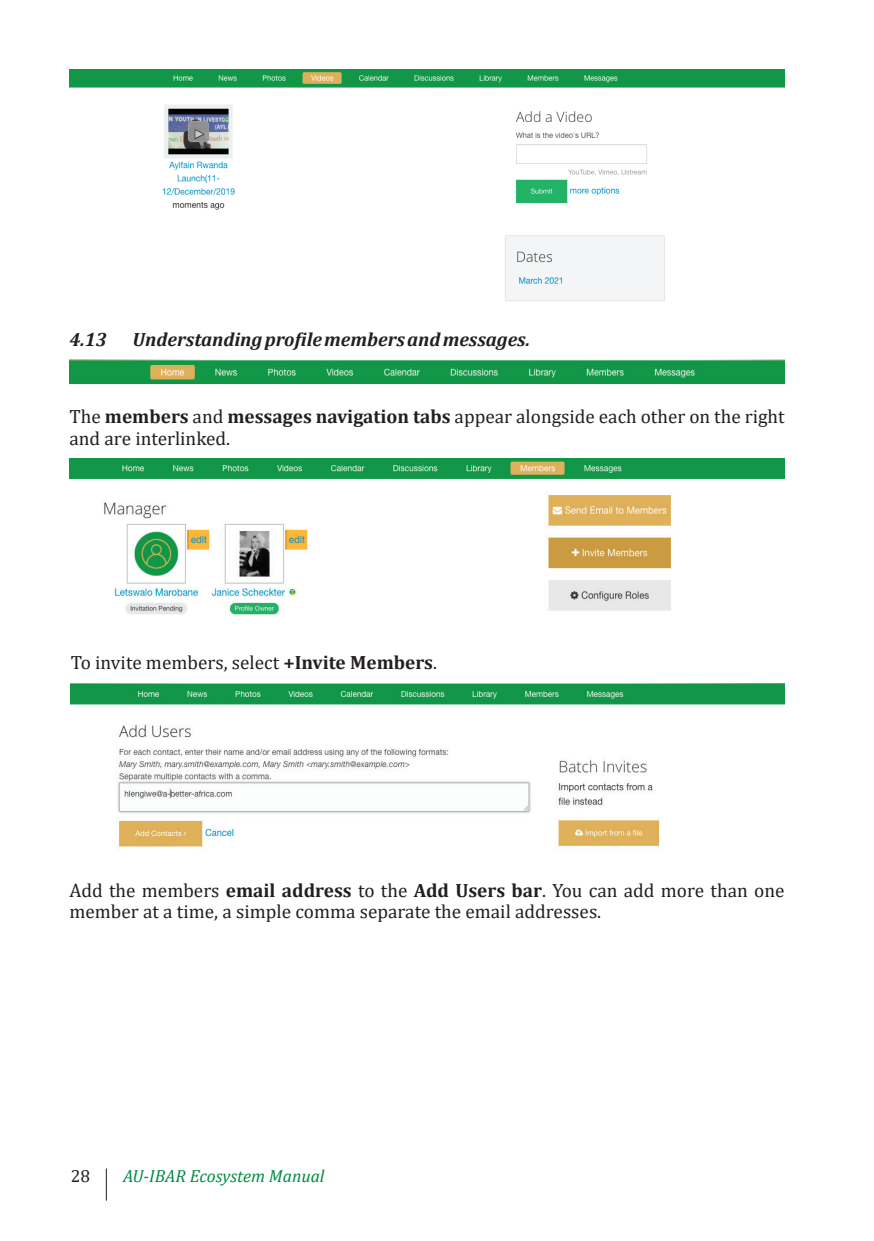
<style>
.page{position:relative;width:874px;height:1241px;background:#fff}
.page>*{position:absolute;margin:0;border:0;box-sizing:border-box;transform-origin:0 0}
.t1{font:19.25px/21.9px "Cambria";color:#231f20}
.t2{font:italic 700 19.25px "Cambria";color:#231f20}
.t3{font:italic 17.5px "Cambria";color:#008b43}
.t4{font:17.5px "Cambria";color:#231f20}
.s1{font-weight:700}
</style>
<div class="page">
<hr style="left:106px;top:1168px;width:1px;height:32px;background:#231f20">
<img style="left:69px;top:69px;width:715px;height:232px">
<img style="left:69px;top:360px;width:715px;height:25px">
<img style="left:69px;top:458px;width:715px;height:157px">
<img style="left:71px;top:683px;width:713px;height:164px">
<p class="t2" style="left:69px;top:326px;width:39px">4.13</p>
<p class="t2" style="left:132px;top:326px;width:399px">Understandingprofilemembersandmessages.</p>
<p class="t1" style="left:69px;top:405px;width:716px">The <span class="s1">members</span> and <span class="s1">messages navigation tabs</span> appear alongside each other on the right and are interlinked.</p>
<p class="t1" style="left:71px;top:651px;width:367px">To invite members, select <span class="s1">+Invite Members</span>.</p>
<p class="t1" style="left:69px;top:878px;width:716px">Add the members <span class="s1">email address</span> to the <span class="s1">Add Users bar</span>. You can add more than one member at a time, a simple comma separate the email addresses.</p>
<p class="t4" style="left:71px;top:1165px;width:21px">28</p>
<p class="t3" style="left:123px;top:1163px;width:203px">AU-IBAR Ecosystem Manual</p>
</div>
